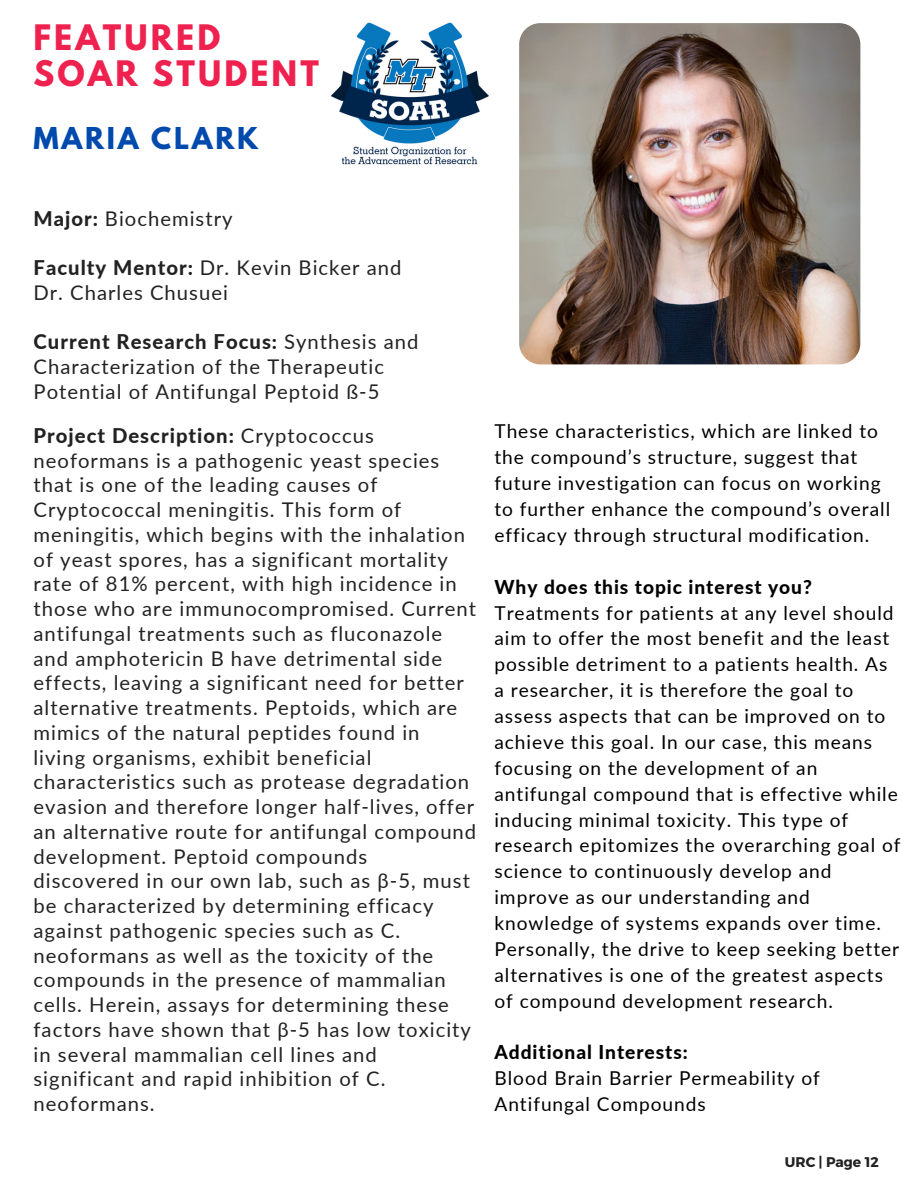
<style>
.page{position:relative;width:918px;height:1188px;background:#fff}
.page>*{position:absolute;margin:0;border:0;box-sizing:border-box;transform-origin:0 0}
.t1{font:700 31.2px "League Spartan";letter-spacing:.1em;color:#ee214f}
.t2{font:700 26.7px "League Spartan";letter-spacing:.1em;color:#004aad}
.t3{font:20.25px/24.8px "Lato";letter-spacing:.05em;color:#222}
.t4{font:19.2px/25.8px "Lato";letter-spacing:.05em;color:#000}
.t5{font:800 19.2px "Lato";letter-spacing:.05em;color:#000}
.t6{font:700 13.95px "Montserrat";color:#222}
.s1{font-weight:800}
</style>
<div class="page">
<img style="left:519px;top:23px;width:341px;height:341px;border-radius:21px">
<img style="left:331px;top:22px;width:158px;height:143px">
<p class="t1" style="left:34px;top:22px;width:188px">FEATURED</p>
<p class="t1" style="left:34px;top:58px;width:287px">SOAR STUDENT</p>
<p class="t2" style="left:34px;top:125px;width:226px">MARIA CLARK</p>
<p class="t3" style="left:34px;top:205px;width:200px"><span class="s1">Major:</span> Biochemistry</p>
<p class="t3" style="left:34px;top:255px;width:370px"><span class="s1">Faculty Mentor:</span> Dr. Kevin Bicker and</p>
<p class="t3" style="left:34px;top:280px;width:196px">Dr. Charles Chusuei</p>
<p class="t3" style="left:34px;top:329px;width:386px"><span class="s1">Current Research Focus:</span> Synthesis and<br>Characterization of the Therapeutic<br>Potential of Antifungal Peptoid ß-5</p>
<p class="t3" style="left:34px;top:423px;width:444px"><span class="s1">Project Description:</span> Cryptococcus neoformans is a pathogenic yeast species that is one of the leading causes of Cryptococcal meningitis. This form of meningitis, which begins with the inhalation of yeast spores, has a significant mortality rate of 81% percent, with high incidence in those who are immunocompromised. Current antifungal treatments such as fluconazole and amphotericin B have detrimental side effects, leaving a significant need for better alternative treatments. Peptoids, which are mimics of the natural peptides found in living organisms, exhibit beneficial characteristics such as protease degradation evasion and therefore longer half-lives, offer an alternative route for antifungal compound development. Peptoid compounds discovered in our own lab, such as β-5, must be characterized by determining efficacy against pathogenic species such as C. neoformans as well as the toxicity of the compounds in the presence of mammalian cells. Herein, assays for determining these factors have shown that β-5 has low toxicity in several mammalian cell lines and significant and rapid inhibition of C. neoformans.</p>
<p class="t4" style="left:494px;top:418px;width:397px">These characteristics, which are linked to the compound’s structure, suggest that future investigation can focus on working to further enhance the compound’s overall efficacy through structural modification.</p>
<p class="t5" style="left:494px;top:575px;width:319px">Why does this topic interest you?</p>
<p class="t4" style="left:494px;top:599px;width:408px">Treatments for patients at any level should aim to offer the most benefit and the least possible detriment to a patients health. As a researcher, it is therefore the goal to assess aspects that can be improved on to achieve this goal. In our case, this means focusing on the development of an antifungal compound that is effective while inducing minimal toxicity. This type of research epitomizes the overarching goal of science to continuously develop and improve as our understanding and knowledge of systems expands over time.<br>Personally, the drive to keep seeking better alternatives is one of the greatest aspects of compound development research.</p>
<p class="t5" style="left:494px;top:1040px;width:195px">Additional Interests:</p>
<p class="t4" style="left:494px;top:1065px;width:327px">Blood Brain Barrier Permeability of<br>Antifungal Compounds</p>
<p class="t6" style="left:785px;top:1153px;width:95px">URC | Page 12</p>
</div>
